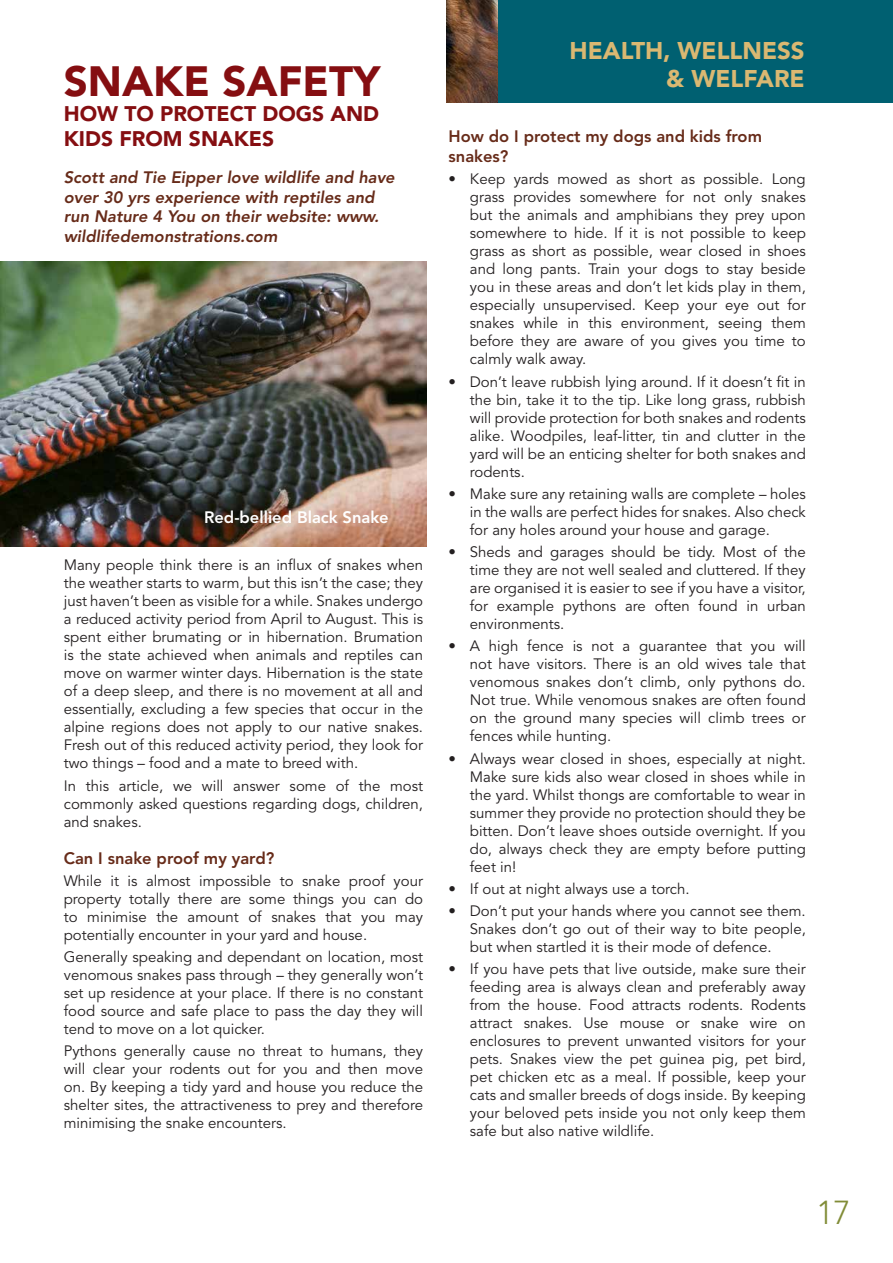
<style>
.page{position:relative;width:893px;height:1263px;background:#fff}
.page>*{position:absolute;margin:0;border:0;box-sizing:border-box;transform-origin:0 0}
.t1{font:900 42px "Avenir LT Std";color:#850e11}
.t2{font:300 33px "Avenir LT Std";color:#818c37}
.t3{font:900 24px/28.8px "Avenir LT Std";color:#dab872;text-align:right}
.t4{font:900 21px/25.2px "Avenir LT Std";color:#850e11}
.t5{font:italic 800 16.5px/19.8px "Avenir LT Std";color:#672b19}
.t6{font:800 16.5px/19.8px "Avenir LT Std";color:#672b19}
.t7{font:800 16.5px "Avenir LT Std";color:#fff}
.t8{font:15px/18px "Avenir LT Std";color:#231f20;text-align:justify}
</style>
<div class="page">
<div style="left:446px;top:0;width:447px;height:102px;background:#006071"></div>
<img style="left:446px;top:0;width:51px;height:102px">
<img style="left:0;top:261px;width:427px;height:285px">
<h1 class="t1" style="left:64px;top:56px;width:318px">SNAKE SAFETY</h1>
<h3 class="t4" style="left:64px;top:101px;width:317px">HOW TO PROTECT DOGS AND<br>KIDS FROM SNAKES</h3>
<p class="t5" style="left:64px;top:167px;width:332px">Scott and Tie Eipper love wildlife and have over 30 yrs experience with reptiles and run Nature 4 You on their website: www. wildlifedemonstrations.com</p>
<p class="t7" style="left:204px;top:507px;width:186px">Red-bellied Black Snake</p>
<p class="t8" style="left:64px;top:557px;width:361px">Many people think there is an influx of snakes when the weather starts to warm, but this isn’t the case; they just haven’t been as visible for a while. Snakes undergo a reduced activity period from April to August. This is spent either brumating or in hibernation. Brumation is the state achieved when animals and reptiles can move on warmer winter days. Hibernation is the state of a deep sleep, and there is no movement at all and essentially, excluding a few species that occur in the alpine regions does not apply to our native snakes.<br>Fresh out of this reduced activity period, they look for two things – food and a mate to breed with.</p>
<p class="t8" style="left:64px;top:777px;width:361px">In this article, we will answer some of the most commonly asked questions regarding dogs, children, and snakes.</p>
<p class="t6" style="left:64px;top:848px;width:212px">Can I snake proof my yard?</p>
<p class="t8" style="left:64px;top:872px;width:361px">While it is almost impossible to snake proof your property totally there are some things you can do to minimise the amount of snakes that you may potentially encounter in your yard and house.</p>
<p class="t8" style="left:64px;top:948px;width:361px">Generally speaking and dependant on location, most venomous snakes pass through – they generally won’t set up residence at your place. If there is no constant food source and safe place to pass the day they will tend to move on a lot quicker.</p>
<p class="t8" style="left:64px;top:1042px;width:361px">Pythons generally cause no threat to humans, they will clear your rodents out for you and then move on. By keeping a tidy yard and house you reduce the shelter sites, the attractiveness to prey and therefore minimising the snake encounters.</p>
<h3 class="t3" style="left:570px;top:36px;width:237px">HEALTH, WELLNESS &amp; WELFARE</h3>
<p class="t6" style="left:449px;top:127px;width:315px">How do I protect my dogs and kids from snakes?</p>
<p class="t8" style="left:470px;top:170px;width:337px;text-indent:-21px">• Keep yards mowed as short as possible. Long grass provides somewhere for not only snakes but the animals and amphibians they prey upon somewhere to hide. If it is not possible to keep grass as short as possible, wear closed in shoes and long pants. Train your dogs to stay beside you in these areas and don’t let kids play in them, especially unsupervised. Keep your eye out for snakes while in this environment, seeing them before they are aware of you gives you time to calmly walk away.</p>
<p class="t8" style="left:470px;top:373px;width:337px;text-indent:-21px">• Don’t leave rubbish lying around. If it doesn’t fit in the bin, take it to the tip. Like long grass, rubbish will provide protection for both snakes and rodents alike. Woodpiles, leaf-litter, tin and clutter in the yard will be an enticing shelter for both snakes and rodents.</p>
<p class="t8" style="left:470px;top:485px;width:337px;text-indent:-21px">• Make sure any retaining walls are complete – holes in the walls are perfect hides for snakes. Also check for any holes around your house and garage.</p>
<p class="t8" style="left:470px;top:543px;width:337px;text-indent:-21px">• Sheds and garages should be tidy. Most of the time they are not well sealed and cluttered. If they are organised it is easier to see if you have a visitor, for example pythons are often found in urban environments.</p>
<p class="t8" style="left:470px;top:637px;width:337px;text-indent:-21px">• A high fence is not a guarantee that you will not have visitors. There is an old wives tale that venomous snakes don’t climb, only pythons do.<br>Not true. While venomous snakes are often found on the ground many species will climb trees or fences while hunting.</p>
<p class="t8" style="left:470px;top:750px;width:337px;text-indent:-21px">• Always wear closed in shoes, especially at night.<br>Make sure kids also wear closed in shoes while in the yard. Whilst thongs are comfortable to wear in summer they provide no protection should they be bitten. Don’t leave shoes outside overnight. If you do, always check they are empty before putting feet in!</p>
<p class="t8" style="left:449px;top:880px;width:243px">• If out at night always use a torch.</p>
<p class="t8" style="left:470px;top:902px;width:337px;text-indent:-21px">• Don’t put your hands where you cannot see them.<br>Snakes don’t go out of their way to bite people, but when startled it is their mode of defence.</p>
<p class="t8" style="left:470px;top:960px;width:337px;text-indent:-21px">• If you have pets that live outside, make sure their feeding area is always clean and preferably away from the house. Food attracts rodents. Rodents attract snakes. Use mouse or snake wire on enclosures to prevent unwanted visitors for your pets. Snakes view the pet guinea pig, pet bird, pet chicken etc as a meal. If possible, keep your cats and smaller breeds of dogs inside. By keeping your beloved pets inside you not only keep them safe but also native wildlife.</p>
<h2 class="t2" style="left:816px;top:1193px;width:36px">17</h2>
</div>
